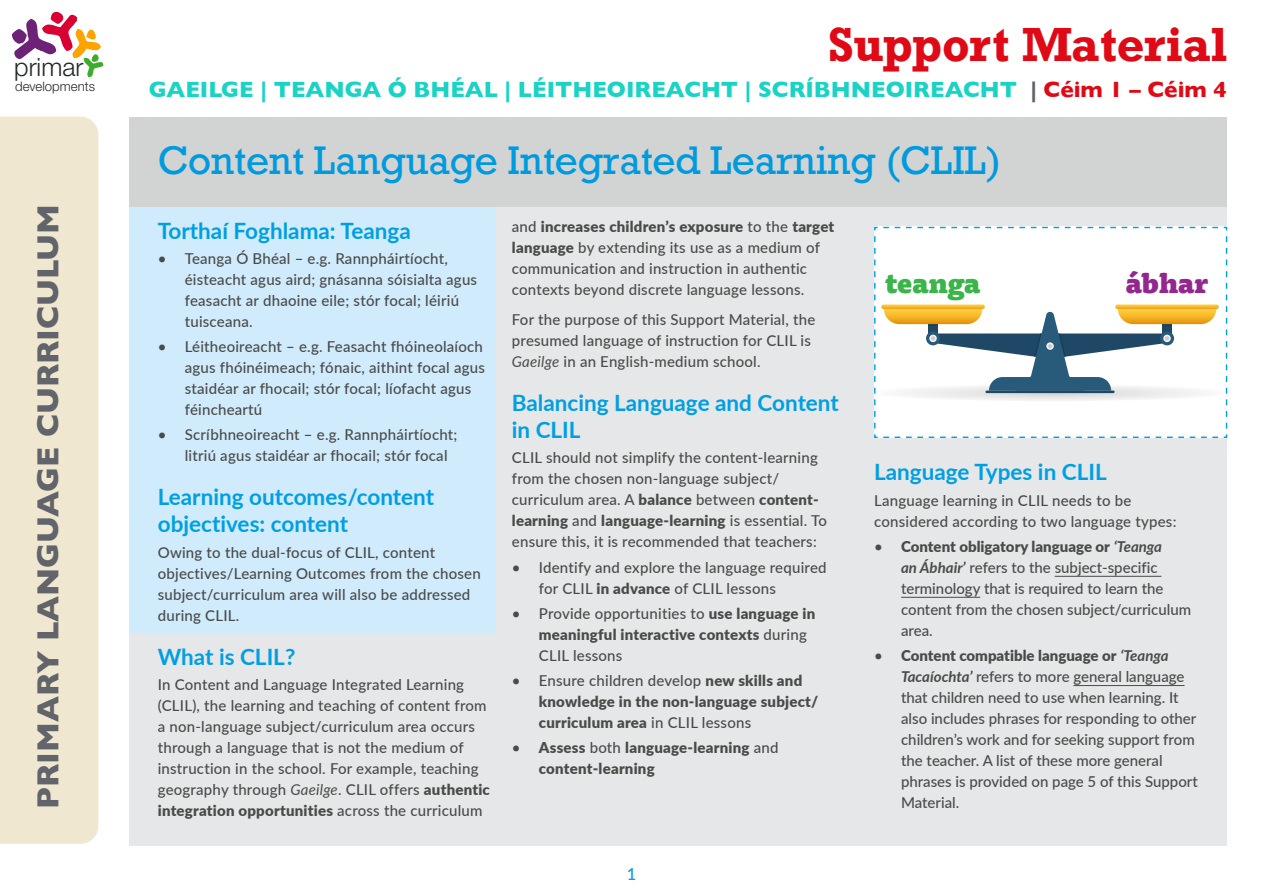
<style>
.page{position:relative;width:1263px;height:893px;background:#fff}
.page>*{position:absolute;margin:0;border:0;box-sizing:border-box;transform-origin:0 0}
.t1{font:700 45px "Rockwell";letter-spacing:-.01em;color:#e00916}
.t2{font:37.5px "Rockwell";letter-spacing:-.01em;color:#009ade}
.t3{font:700 31.2px "Gill Sans";color:#61646a}
.t4{font:900 27.3px "Tisa Pro";color:#39b54a}
.t5{font:900 27.3px "Tisa Pro";color:#93278f}
.t6{font:300 25.2px "Helvetica Neue";color:#23282a}
.t7{font:700 22.5px/27px "Lato";color:#009fe3}
.t8{font:700 22.5px "Gill Sans";color:#19d3c5}
.t9{font:500 16.5px "Lato";color:#009fe3}
.t10{font:500 15px/21px "Lato";letter-spacing:.015em;color:#4a4a49}
.t11{font:900 15px/21px "Lato";letter-spacing:.015em;color:#4a4a49}
.t12{font:300 13.2px "Helvetica Neue";color:#23282a}
.s1{color:#61646a}
.s2{color:#e00916}
.s3{font-weight:400;font-style:italic}
.s4{font-weight:900}
.s5{font-weight:500}
.s6{font-weight:700;font-style:italic}
</style>
<div class="page">
<div style="left:130px;top:117px;width:1097px;height:729px;background:#e5e7e8"></div>
<div style="left:130px;top:207px;width:365px;height:427px;background:#d0ebfc"></div>
<div style="left:130px;top:117px;width:1097px;height:90px;background:#d2d4d4"></div>
<svg style="left:12px;top:12px;width:92px;height:65px"></svg>
<div style="left:0;top:117px;width:98px;height:727px;background:#efe7cf"></div>
<svg style="left:874px;top:226px;width:354px;height:212px;background:#e5e8e5"></svg>
<hr style="left:1055px;top:576px;width:106px;height:1px;background:#4a4a49">
<hr style="left:901px;top:597px;width:79px;height:1px;background:#4a4a49">
<hr style="left:1073px;top:685px;width:111px;height:1px;background:#4a4a49">
<h3 class="t6" style="left:14px;top:52px;width:71px">primar</h3>
<p class="t12" style="left:15px;top:79px;width:81px">developments</p>
<h3 class="t3" style="left:23px;top:809px;width:606px;rotate:-90deg">PRIMARY LANGUAGE CURRICULUM</h3>
<h1 class="t1" style="left:828px;top:16px;width:400px">Support Material</h1>
<h3 class="t8" style="left:149px;top:72px;width:1079px">GAEILGE | TEANGA Ó BHÉAL | LÉITHEOIREACHT | SCRÍBHNEOIREACHT <span class="s1">|</span> <span class="s2">Céim 1 – Céim 4</span></h3>
<h2 class="t2" style="left:158px;top:137px;width:845px">Content Language Integrated Learning (CLIL)</h2>
<h3 class="t7" style="left:158px;top:216px;width:254px">Torthaí Foghlama: Teanga</h3>
<p class="t10" style="left:185px;top:247px;width:294px;text-indent:-27px">• Teanga Ó Bhéal – e.g. Rannpháirtíocht, éisteacht agus aird; gnásanna sóisialta agus feasacht ar dhaoine eile; stór focal; léiriú tuisceana.</p>
<p class="t10" style="left:185px;top:335px;width:302px;text-indent:-27px">• Léitheoireacht – e.g. Feasacht fhóineolaíoch agus fhóinéimeach; fónaic, aithint focal agus staidéar ar fhocail; stór focal; líofacht agus féincheartú</p>
<p class="t10" style="left:185px;top:424px;width:274px;text-indent:-27px">• Scríbhneoireacht – e.g. Rannpháirtíocht; litriú agus staidéar ar fhocail; stór focal</p>
<h3 class="t7" style="left:158px;top:483px;width:278px">Learning outcomes/content objectives: content</h3>
<p class="t10" style="left:158px;top:541px;width:325px">Owing to the dual-focus of CLIL, content objectives/Learning Outcomes from the chosen subject/curriculum area will also be addressed during CLIL.</p>
<h3 class="t7" style="left:158px;top:642px;width:139px">What is CLIL?</h3>
<p class="t10" style="left:158px;top:673px;width:334px">In Content and Language Integrated Learning (CLIL), the learning and teaching of content from a non-language subject/curriculum area occurs through a language that is not the medium of instruction in the school. For example, teaching geography through <span class="s3">Gaeilge</span>. CLIL offers <span class="s4">authentic integration opportunities</span> across the curriculum</p>
<p class="t10" style="left:512px;top:216px;width:324px">and <span class="s4">increases children’s exposure</span> to the <span class="s4">target language</span> by extending its use as a medium of communication and instruction in authentic contexts beyond discrete language lessons.</p>
<p class="t10" style="left:512px;top:308px;width:305px">For the purpose of this Support Material, the presumed language of instruction for CLIL is<br><span class="s3">Gaeilge</span> in an English-medium school.</p>
<h3 class="t7" style="left:512px;top:388px;width:328px">Balancing Language and Content in CLIL</h3>
<p class="t10" style="left:512px;top:447px;width:317px">CLIL should not simplify the content-learning from the chosen non-language subject/ curriculum area. A <span class="s4">balance</span> between <span class="s4">content&shy;learning</span> and <span class="s4">language-learning</span> is essential. To ensure this, it is recommended that teachers:</p>
<p class="t10" style="left:539px;top:556px;width:289px;text-indent:-27px">• Identify and explore the language required for CLIL <span class="s4">in advance</span> of CLIL lessons</p>
<p class="t11" style="left:539px;top:602px;width:278px;text-indent:-27px"><span class="s5">• Provide opportunities to</span> use language in meaningful interactive contexts <span class="s5">during<br>CLIL lessons</span></p>
<p class="t11" style="left:539px;top:669px;width:281px;text-indent:-27px"><span class="s5">• Ensure children develop</span> new skills and knowledge in the non-language subject/ curriculum area <span class="s5">in CLIL lessons</span></p>
<p class="t11" style="left:539px;top:737px;width:241px;text-indent:-27px"><span class="s5">•</span> Assess <span class="s5">both</span> language-learning <span class="s5">and </span>content-learning</p>
<p class="t9" style="left:627px;top:862px;width:11px">1</p>
<h3 class="t4" style="left:885px;top:259px;width:97px">teanga</h3>
<h3 class="t5" style="left:1126px;top:259px;width:84px">ábhar</h3>
<h3 class="t7" style="left:874px;top:458px;width:234px">Language Types in CLIL</h3>
<p class="t10" style="left:874px;top:489px;width:304px">Language learning in CLIL needs to be considered according to two language types:</p>
<p class="t10" style="left:901px;top:535px;width:291px;text-indent:-27px">• <span class="s4">Content obligatory language or</span> <span class="s6">‘Teanga<br>an Ábhair’</span> refers to the subject-specific terminology that is required to learn the content from the chosen subject/curriculum area.</p>
<p class="t10" style="left:901px;top:644px;width:298px;text-indent:-27px">• <span class="s4">Content compatible language or</span> <span class="s6">‘Teanga Tacaíochta’</span> refers to more general language that children need to use when learning. It also includes phrases for responding to other children’s work and for seeking support from the teacher. A list of these more general phrases is provided on page 5 of this Support Material.</p>
</div>
